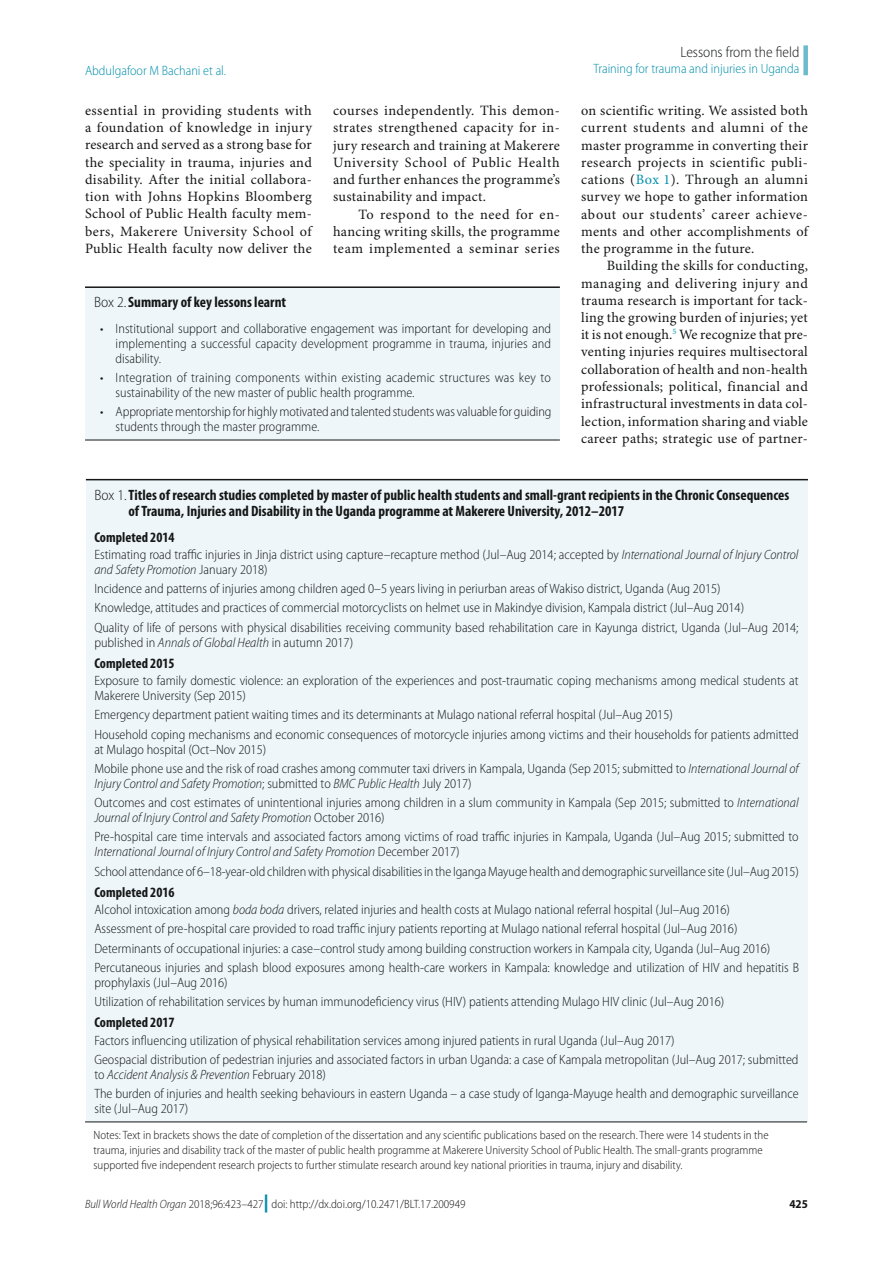
<style>
.page{position:relative;width:893px;height:1263px;background:#fff}
.page>*{position:absolute;margin:0;border:0;box-sizing:border-box;transform-origin:0 0}
.t1{font:700 condensed 15px/16.5px "Myriad Pro";color:#151616}
.t2{font:300 semi-condensed 15px "Myriad Pro";color:#151616}
.t3{font:14.25px/17.2px "Minion Pro";letter-spacing:.02em;color:#151616;text-align:justify}
.t4{font:700 condensed 14.25px "Myriad Pro";color:#151616}
.t5{font:300 semi-condensed 13.5px/19.2px "Myriad Pro";color:#151616}
.t6{font:300 semi-condensed 13.5px "Myriad Pro";color:#008fab}
.t7{font:300 semi-condensed 12px/15px "Myriad Pro";color:#151616}
.t8{font:700 semi-condensed 12px "Myriad Pro";color:#151616}
.s1{color:#008fab}
.s2{font-weight:300;font-stretch:semi-condensed}
.s3{font-style:italic}
.s4{font-weight:900;font-stretch:normal;font-size:18px;color:#008fab}
</style>
<div class="page">
<div style="left:803px;top:45px;width:5px;height:30px;background:#6bbbcd"></div>
<div style="left:86px;top:480px;width:721px;height:642px;background:#eef6f9"></div>
<hr style="left:86px;top:479px;width:722px;height:1px;background:#151616">
<hr style="left:85px;top:1121px;width:722px;height:1px;background:#151616">
<div style="left:85px;top:288px;width:474px;height:152px;background:#eef6f9"></div>
<hr style="left:85px;top:286px;width:475px;height:2px;background:#151616">
<hr style="left:85px;top:440px;width:475px;height:1px;background:#151616">
<p class="t2" style="left:680px;top:44px;width:120px">Lessons from the field</p>
<p class="t6" style="left:85px;top:63px;width:143px">Abdulgafoor M Bachani et al.</p>
<p class="t6" style="left:593px;top:61px;width:208px">Training for trauma and injuries in Uganda</p>
<p class="t3" style="left:85px;top:102px;width:228px">essential in providing students with a foundation of knowledge in injury research and served as a strong base for the speciality in trauma, injuries and disability. After the initial collabora&shy;tion with Johns Hopkins Bloomberg School of Public Health faculty mem&shy;bers, Makerere University School of Public Health faculty now deliver the</p>
<p class="t3" style="left:333px;top:102px;width:228px">courses independently. This demon&shy;strates strengthened capacity for in&shy;jury research and training at Makerere University School of Public Health and further enhances the programme’s sustainability and impact.</p>
<p class="t3" style="left:581px;top:102px;width:228px">on scientific writing. We assisted both current students and alumni of the master programme in converting their research projects in scientific publi&shy;cations (<span class="s1">Box 1</span>). Through an alumni survey we hope to gather information about our students’ career achieve&shy;ments and other accomplishments of the programme in the future.</p>
<p class="t3" style="left:581px;top:258px;width:228px;text-indent:26px">Building the skills for conducting, managing and delivering injury and trauma research is important for tack&shy;ling the growing burden of injuries; yet it is not enough.<sup>5</sup> We recognize that pre&shy;venting injuries requires multisectoral collaboration of health and non-health professionals; political, financial and infrastructural investments in data col&shy;lection, information sharing and viable career paths; strategic use of partner-</p>
<p class="t3" style="left:333px;top:206px;width:228px;text-indent:26px">To respond to the need for en&shy;hancing writing skills, the programme team implemented a seminar series</p>
<p class="t1" style="left:94px;top:294px;width:194px"><span class="s2">Box 2.</span>Summary of key lessons learnt</p>
<p class="t5" style="left:116px;top:321px;width:437px;line-height:15px;text-align:justify;text-indent:-15px">• Institutional support and collaborative engagement was important for developing and implementing a successful capacity development programme in trauma, injuries and disability.</p>
<p class="t5" style="left:116px;top:370px;width:437px;line-height:15px;text-indent:-15px">• Integration of training components within existing academic structures was key to sustainability of the new master of public health programme.</p>
<p class="t5" style="left:116px;top:404px;width:437px;line-height:15px;text-indent:-15px">• Appropriate mentorship for highly motivated and talented students was valuable for guiding students through the master programme.</p>
<p class="t1" style="left:128px;top:486px;width:662px;text-indent:-34px"><span class="s2">Box 1.</span>Titles of research studies completed by master of public health students and small-grant recipients in the Chronic Consequences of Trauma, Injuries and Disability in the Uganda programme at Makerere University, 2012–2017</p>
<p class="t4" style="left:94px;top:529px;width:82px">Completed 2014</p>
<p class="t5" style="left:94px;top:547px;width:706px;line-height:15px">Estimating road traffic injuries in Jinja district using capture–recapture method (Jul–Aug 2014; accepted by <span class="s3">International Journal of Injury Control and Safety Promotion</span> January 2018)</p>
<p class="t5" style="left:94px;top:579px;width:706px">Incidence and patterns of injuries among children aged 0–5 years living in periurban areas of Wakiso district, Uganda (Aug 2015)<br>Knowledge, attitudes and practices of commercial motorcyclists on helmet use in Makindye division, Kampala district (Jul–Aug 2014)<br>Quality of life of persons with physical disabilities receiving community based rehabilitation care in Kayunga district, Uganda (Jul–Aug 2014;</p>
<p class="t5" style="left:94px;top:633px;width:260px">published in <span class="s3">Annals of Global Health</span> in autumn 2017)</p>
<p class="t4" style="left:94px;top:655px;width:82px">Completed 2015</p>
<p class="t5" style="left:94px;top:673px;width:706px;line-height:15px">Exposure to family domestic violence: an exploration of the experiences and post-traumatic coping mechanisms among medical students at<br>Makerere University (Sep 2015)</p>
<p class="t5" style="left:94px;top:705px;width:706px">Emergency department patient waiting times and its determinants at Mulago national referral hospital (Jul–Aug 2015)<br>Household coping mechanisms and economic consequences of motorcycle injuries among victims and their households for patients admitted</p>
<p class="t5" style="left:94px;top:740px;width:706px">at Mulago hospital (Oct–Nov 2015)<br>Mobile phone use and the risk of road crashes among commuter taxi drivers in Kampala, Uganda (Sep 2015; submitted to <span class="s3">International Journal of</span></p>
<p class="t5" style="left:94px;top:774px;width:706px"><span class="s3">Injury Control and Safety Promotion</span>; submitted to <span class="s3">BMC Public Health</span> July 2017)<br>Outcomes and cost estimates of unintentional injuries among children in a slum community in Kampala (Sep 2015; submitted to <span class="s3">International</span></p>
<p class="t5" style="left:94px;top:808px;width:706px"><span class="s3">Journal of Injury Control and Safety Promotion</span> October 2016)<br>Pre-hospital care time intervals and associated factors among victims of road traffic injuries in Kampala, Uganda (Jul–Aug 2015; submitted to</p>
<p class="t5" style="left:94px;top:842px;width:706px"><span class="s3">International Journal of Injury Control and Safety Promotion</span> December 2017)<br>School attendance of 6–18-year-old children with physical disabilities in the Iganga Mayuge health and demographic surveillance site (Jul–Aug 2015)</p>
<p class="t4" style="left:94px;top:884px;width:82px">Completed 2016</p>
<p class="t5" style="left:94px;top:900px;width:706px">Alcohol intoxication among <span class="s3">boda boda</span> drivers, related injuries and health costs at Mulago national referral hospital (Jul–Aug 2016)<br>Assessment of pre-hospital care provided to road traffic injury patients reporting at Mulago national referral hospital (Jul–Aug 2016)<br>Determinants of occupational injuries: a case–control study among building construction workers in Kampala city, Uganda (Jul–Aug 2016)<br>Percutaneous injuries and splash blood exposures among health-care workers in Kampala: knowledge and utilization of HIV and hepatitis B</p>
<p class="t5" style="left:94px;top:973px;width:631px">prophylaxis (Jul–Aug 2016)<br>Utilization of rehabilitation services by human immunodeficiency virus (HIV) patients attending Mulago HIV clinic (Jul–Aug 2016)</p>
<p class="t4" style="left:94px;top:1015px;width:82px">Completed 2017</p>
<p class="t5" style="left:94px;top:1031px;width:706px">Factors influencing utilization of physical rehabilitation services among injured patients in rural Uganda (Jul–Aug 2017)<br>Geospacial distribution of pedestrian injuries and associated factors in urban Uganda: a case of Kampala metropolitan (Jul–Aug 2017; submitted</p>
<p class="t5" style="left:94px;top:1065px;width:706px">to <span class="s3">Accident Analysis &amp; Prevention</span> February 2018)<br>The burden of injuries and health seeking behaviours in eastern Uganda – a case study of Iganga-Mayuge health and demographic surveillance</p>
<p class="t5" style="left:94px;top:1099px;width:96px">site (Jul–Aug 2017)</p>
<p class="t7" style="left:94px;top:1128px;width:677px">Notes: Text in brackets shows the date of completion of the dissertation and any scientific publications based on the research. There were 14 students in the trauma, injuries and disability track of the master of public health programme at Makerere University School of Public Health. The small-grants programme supported five independent research projects to further stimulate research around key national priorities in trauma, injury and disability.</p>
<p class="t7" style="left:85px;top:1197px;width:382px"><span class="s3">Bull World Health Organ</span> 2018;96:423–427<span class="s4">|</span> doi: http://dx.doi.org/10.2471/BLT.17.200949</p>
<p class="t8" style="left:789px;top:1197px;width:20px">425</p>
</div>
